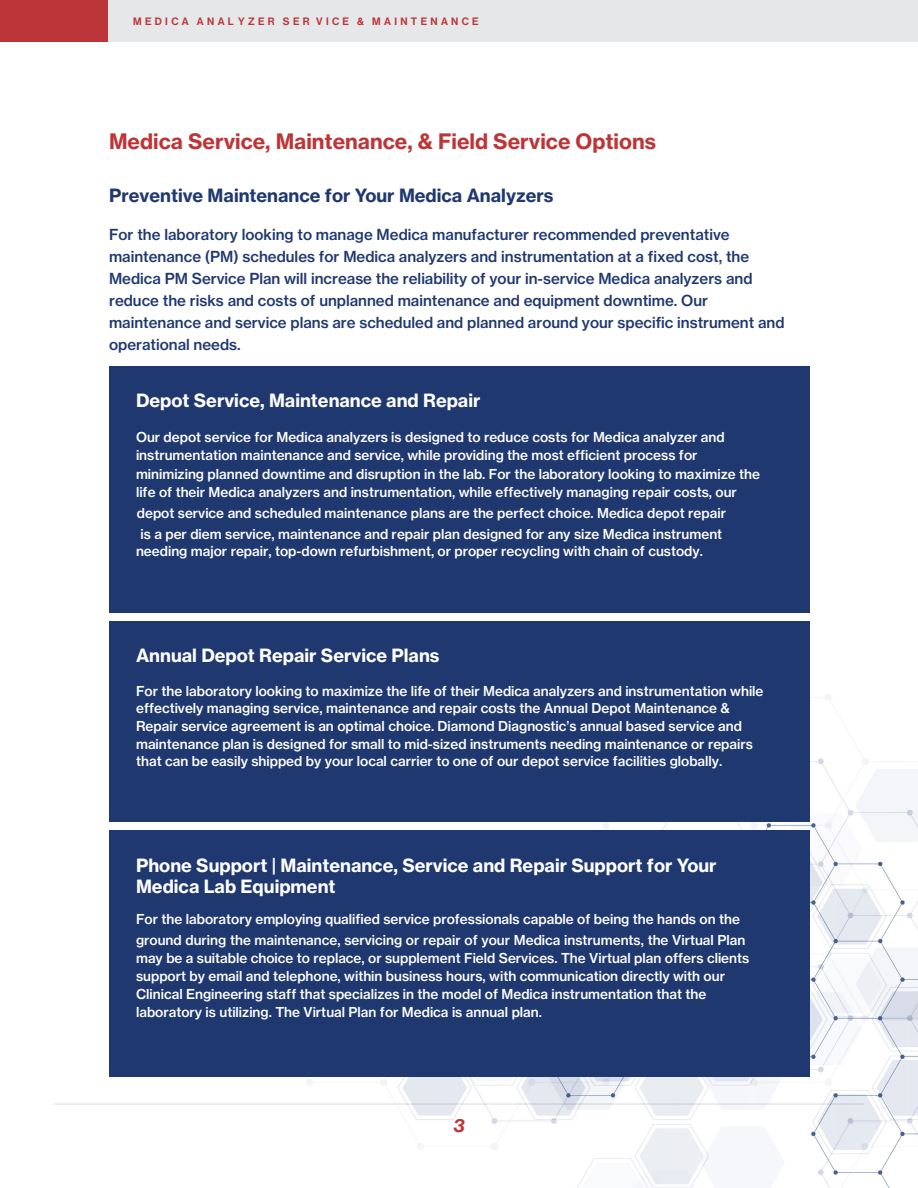
<style>
.page{position:relative;width:918px;height:1188px;background:#fff}
.page>*{position:absolute;margin:0;border:0;box-sizing:border-box;transform-origin:0 0}
.Main_Text{font:21px "N Haas Grotesk TX Pro 75 Bd";color:#bc3639}
.White_Main{font:18px/21.6px "N Haas Grotesk TX Pro 75 Bd";color:#fff}
.Main_Text-2{font:18px "N Haas Grotesk TX Pro 75 Bd";color:#203870}
.t1{font:18px "N Haas Grotesk TX Pro 76 Bd It";color:#bc3639}
.Main_Text-3{font:15px/22px "N Haas Grotesk TX Pro 65 Md";color:#203870}
.White_Main-2{font:13.5px/17.7px "N Haas Grotesk TX Pro 65 Md";color:#fff}
.t2{font:10.5px "N Haas Grotesk DS Pro 65 Md";letter-spacing:.315em;color:#bc3639}
</style>
<div class="page">
<div style="left:1px;top:0;width:917px;height:41px;background:#e6e7e9"></div>
<hr style="left:54px;top:1103px;width:810px;height:2px;background:#e6e7e9">
<div style="left:0;top:0;width:108px;height:41px;background:#bc3639"></div>
<img style="left:258px;top:694px;width:660px;height:494px">
<div style="left:109px;top:366px;width:701px;height:246px;background:#203870"></div>
<div style="left:109px;top:621px;width:701px;height:201px;background:#203870"></div>
<div style="left:109px;top:831px;width:701px;height:246px;background:#203870"></div>
<p class="t2" style="left:133px;top:16px;width:347px">MEDICA ANAL YZER SER VICE &amp; MAINTENANCE</p>
<p class="Main_Text" style="left:109px;top:130px;width:548px">Medica Service, Maintenance, &amp; Field Service Options</p>
<p class="Main_Text-2" style="left:109px;top:184px;width:446px">Preventive Maintenance for Your Medica Analyzers</p>
<p class="Main_Text-3" style="left:109px;top:224px;width:677px">For the laboratory looking to manage Medica manufacturer recommended preventative maintenance (PM) schedules for Medica analyzers and instrumentation at a fixed cost, the Medica PM Service Plan will increase the reliability of your in-service Medica analyzers and reduce the risks and costs of unplanned maintenance and equipment downtime. Our maintenance and service plans are scheduled and planned around your specific instrument and operational needs.</p>
<p class="White_Main" style="left:136px;top:390px;width:346px">Depot Service, Maintenance and Repair</p>
<p class="White_Main-2" style="left:136px;top:428px;width:590px">Our depot service for Medica analyzers is designed to reduce costs for Medica analyzer and instrumentation maintenance and service, while providing the most efficient process for</p>
<p class="White_Main-2" style="left:136px;top:466px;width:626px">minimizing planned downtime and disruption in the lab. For the laboratory looking to maximize the life of their Medica analyzers and instrumentation, while effectively managing repair costs, our</p>
<p class="White_Main-2" style="left:137px;top:502px;width:591px;line-height:20.9px">depot service and scheduled maintenance plans are the perfect choice. Medica depot repair is a per diem service, maintenance and repair plan designed for any size Medica instrument</p>
<p class="White_Main-2" style="left:136px;top:543px;width:568px">needing major repair, top-down refurbishment, or proper recycling with chain of custody.</p>
<p class="White_Main" style="left:136px;top:645px;width:305px">Annual Depot Repair Service Plans</p>
<p class="White_Main-2" style="left:136px;top:682px;width:629px">For the laboratory looking to maximize the life of their Medica analyzers and instrumentation while effectively managing service, maintenance and repair costs the Annual Depot Maintenance &amp; Repair service agreement is an optimal choice. Diamond Diagnostic’s annual based service and maintenance plan is designed for small to mid-sized instruments needing maintenance or repairs that can be easily shipped by your local carrier to one of our depot service facilities globally.</p>
<p class="White_Main" style="left:136px;top:854px;width:582px">Phone Support | Maintenance, Service and Repair Support for Your<br>Medica Lab Equipment</p>
<p class="White_Main-2" style="left:136px;top:909px;width:611px;line-height:20.2px">For the laboratory employing qualified service professionals capable of being the hands on the ground during the maintenance, servicing or repair of your Medica instruments, the Virtual Plan</p>
<p class="White_Main-2" style="left:136px;top:949px;width:615px">may be a suitable choice to replace, or supplement Field Services. The Virtual plan offers clients support by email and telephone, within business hours, with communication directly with our Clinical Engineering staff that specializes in the model of Medica instrumentation that the laboratory is utilizing. The Virtual Plan for Medica is annual plan.</p>
<h2 class="t1" style="left:453px;top:1114px;width:13px">3</h2>
</div>
